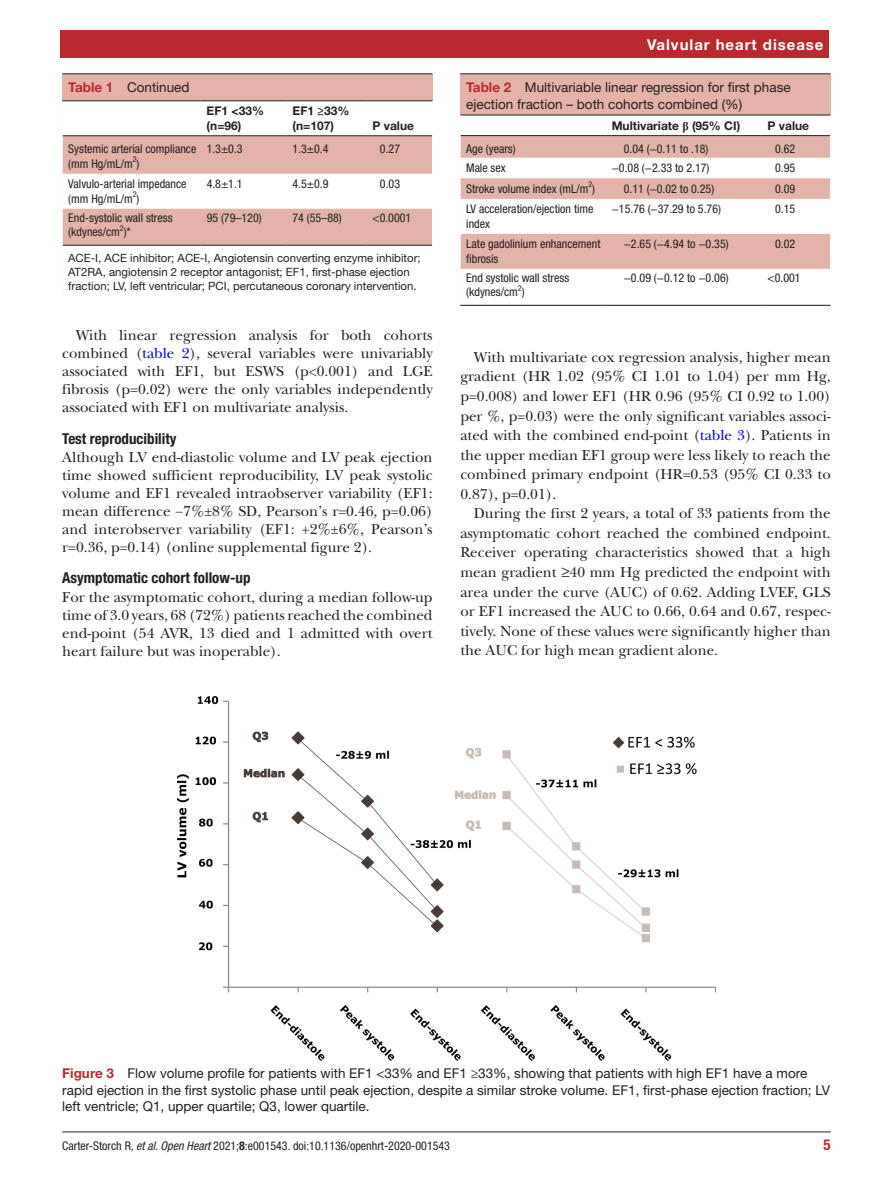
<style>
.page{position:relative;width:893px;height:1191px;background:#fff}
.page>*{position:absolute;margin:0;border:0;box-sizing:border-box;transform-origin:0 0}
.t1{font:15px/19.5px "New Baskerville";color:#231f20;text-align:justify}
.t2{font:700 condensed 15px "Helvetica Neue LT Std";color:#231f20}
.t3{font:700 15px "Helvetica Neue LT Std";letter-spacing:.065em;color:#fff}
.t4{font:700 condensed 15px "Helvetica Neue LT Std";color:#b9292e}
.t5{font:13.5px/16.2px "Helvetica Neue LT Std";color:#231f20}
.t6{font:condensed 12px/14.4px "Helvetica Neue LT Std";color:#231f20}
.t7{font:700 12px/14.4px "Helvetica Neue LT Std";color:#231f20}
.t8{font:11.4px/13.6px "Helvetica Neue LT Std";color:#231f20}
.t9{font:condensed 7.95px "Helvetica Neue LT Std";color:#231f20}
.s1{font-weight:700;color:#b9292e}
.s2{font-size:12px}
.s3{color:#00f}
.s4{font-family:"Times New Roman"}
.s5{font-style:italic}
.s6{font-weight:700}
</style>
<div class="page">
<hr style="left:62px;top:1131px;width:769px;height:1px;background:#231f20">
<div style="left:61px;top:31px;width:768px;height:27px;background:#b9292e"></div>
<div style="left:62px;top:92px;width:370px;height:198px;background:#e2b3a6"></div>
<svg style="left:63px;top:101px;width:369px;height:189px;fill:#fff"></svg>
<hr style="left:62px;top:100px;width:139px;height:1px;background:#231f20">
<hr style="left:62px;top:135px;width:139px;height:1px;background:#231f20">
<hr style="left:201px;top:100px;width:86px;height:1px;background:#231f20">
<hr style="left:201px;top:135px;width:86px;height:1px;background:#231f20">
<hr style="left:287px;top:100px;width:79px;height:1px;background:#231f20">
<hr style="left:287px;top:135px;width:79px;height:1px;background:#231f20">
<hr style="left:366px;top:100px;width:67px;height:1px;background:#231f20">
<hr style="left:366px;top:135px;width:66px;height:1px;background:#231f20">
<hr style="left:62px;top:245px;width:139px;height:1px;background:#231f20">
<hr style="left:201px;top:245px;width:86px;height:1px;background:#231f20">
<hr style="left:287px;top:245px;width:79px;height:1px;background:#231f20">
<hr style="left:366px;top:245px;width:66px;height:1px;background:#231f20">
<hr style="left:62px;top:101px;width:1px;height:35px;background:#fff">
<hr style="left:62px;top:136px;width:1px;height:38px;background:#fff">
<hr style="left:62px;top:174px;width:1px;height:35px;background:#fff">
<hr style="left:62px;top:209px;width:1px;height:36px;background:#fff">
<hr style="left:62px;top:245px;width:1px;height:45px;background:#fff">
<hr style="left:68px;top:289px;width:364px;height:1px;background:#fff">
<div style="left:62px;top:74px;width:370px;height:18px;background:#e2b3a6"></div>
<hr style="left:62px;top:73px;width:370px;height:1px;background:#231f20">
<img style="left:177px;top:696px;width:538px;height:364px">
<div style="left:460px;top:74px;width:370px;height:232px;background:#e2b3a6"></div>
<hr style="left:460px;top:73px;width:370px;height:1px;background:#231f20">
<svg style="left:461px;top:116px;width:369px;height:189px;fill:#fff"></svg>
<hr style="left:460px;top:115px;width:146px;height:1px;background:#231f20">
<hr style="left:460px;top:135px;width:146px;height:1px;background:#231f20">
<hr style="left:606px;top:115px;width:156px;height:1px;background:#231f20">
<hr style="left:606px;top:135px;width:156px;height:1px;background:#231f20">
<hr style="left:762px;top:115px;width:68px;height:1px;background:#231f20">
<hr style="left:762px;top:135px;width:68px;height:1px;background:#231f20">
<hr style="left:460px;top:305px;width:146px;height:1px;background:#231f20">
<hr style="left:606px;top:305px;width:156px;height:1px;background:#231f20">
<hr style="left:762px;top:305px;width:68px;height:1px;background:#231f20">
<svg style="left:460px;top:115px;width:1px;height:84px"></svg>
<hr style="left:460px;top:199px;width:1px;height:35px;background:#fff">
<hr style="left:460px;top:234px;width:1px;height:35px;background:#fff">
<hr style="left:460px;top:269px;width:1px;height:36px;background:#fff">
<p class="t5" style="left:68px;top:79px;width:123px"><span class="s1">Table 1</span> Continued</p>
<p class="t6" style="left:68px;top:142px;width:130px">Systemic arterial compliance (mm Hg/mL/m</p>
<p class="t9" style="left:133px;top:155px;width:8px">2<span class="s2">)</span></p>
<p class="t7" style="left:207px;top:104px;width:59px">EF1 &lt;33% (n=96)</p>
<p class="t7" style="left:293px;top:104px;width:58px">EF1 ≥33% (n=107)</p>
<p class="t7" style="left:372px;top:118px;width:43px">P value</p>
<p class="t6" style="left:207px;top:142px;width:37px">1.3±0.3</p>
<p class="t6" style="left:293px;top:142px;width:37px">1.3±0.4</p>
<p class="t6" style="left:380px;top:142px;width:22px">0.27</p>
<p class="t6" style="left:68px;top:177px;width:120px">Valvulo-arterial impedance (mm Hg/mL/m<sup>2</sup>)</p>
<p class="t6" style="left:207px;top:177px;width:37px">4.8±1.1</p>
<p class="t6" style="left:293px;top:177px;width:37px">4.5±0.9</p>
<p class="t6" style="left:380px;top:177px;width:22px">0.03</p>
<p class="t6" style="left:68px;top:210px;width:106px">End-systolic wall stress (kdynes/cm )*</p>
<p class="t6" style="left:207px;top:210px;width:56px">95 (79–120)</p>
<p class="t6" style="left:293px;top:210px;width:51px">74 (55–88)</p>
<p class="t6" style="left:372px;top:210px;width:40px">&lt;0.0001</p>
<p class="t8" style="left:68px;top:251px;width:354px">ACE-I, ACE inhibitor; ACE-I, Angiotensin converting enzyme inhibitor;<br>AT2RA, angiotensin 2 receptor antagonist; EF1, first-phase ejection fraction; LV, left ventricular; PCI, percutaneous coronary intervention.</p>
<p class="t9" style="left:120px;top:223px;width:5px">2</p>
<p class="t1" style="left:62px;top:327px;width:372px;line-height:18px;text-indent:14px">With linear regression analysis for both cohorts combined (<span class="s3">table 2</span>), several variables were univariably associated with EF1, but ESWS (p&lt;0.001) and LGE fibrosis (p=0.02) were the only variables independently associated with EF1 on multivariate analysis.</p>
<p class="t2" style="left:62px;top:429px;width:116px">Test reproducibility</p>
<p class="t1" style="left:62px;top:448px;width:372px;line-height:18px">Although LV end-diastolic volume and LV peak ejection time showed sufficient reproducibility, LV peak systolic volume and EF1 revealed intraobserver variability (EF1: mean difference −7%±8% SD, Pearson’s r=0.46, p=0.06) and interobserver variability (EF1: +2%±6%, Pearson’s r=0.36, p=0.14) (online supplemental figure 2).</p>
<p class="t2" style="left:62px;top:569px;width:190px">Asymptomatic cohort follow-up</p>
<p class="t1" style="left:62px;top:588px;width:372px;line-height:18px">For the asymptomatic cohort, during a median follow-up time of 3.0 years, 68 (72%) patients reached the combined end-point (54 AVR, 13 died and 1 admitted with overt heart failure but was inoperable).</p>
<p class="t3" style="left:647px;top:35px;width:178px">Valvular heart disease</p>
<p class="t5" style="left:466px;top:79px;width:326px"><span class="s1">Table 2</span> Multivariable linear regression for first phase ejection fraction – both cohorts combined (%)</p>
<p class="t7" style="left:612px;top:118px;width:130px">Multivariate <span class="s4">β</span> (95% CI)</p>
<p class="t7" style="left:768px;top:118px;width:43px">P value</p>
<p class="t6" style="left:466px;top:142px;width:51px">Age (years)</p>
<p class="t6" style="left:624px;top:142px;width:86px">0.04 (−0.11 to .18)</p>
<p class="t6" style="left:775px;top:142px;width:22px">0.62</p>
<p class="t6" style="left:466px;top:161px;width:41px">Male sex</p>
<p class="t6" style="left:612px;top:161px;width:99px">−0.08 (−2.33 to 2.17)</p>
<p class="t6" style="left:775px;top:161px;width:22px">0.95</p>
<p class="t6" style="left:466px;top:181px;width:130px">Stroke volume index (mL/m )</p>
<p class="t9" style="left:588px;top:180px;width:5px">2</p>
<p class="t6" style="left:624px;top:181px;width:92px">0.11 (−0.02 to 0.25)</p>
<p class="t6" style="left:775px;top:181px;width:22px">0.09</p>
<p class="t6" style="left:466px;top:202px;width:129px">LV acceleration/ejection time index</p>
<p class="t6" style="left:612px;top:202px;width:111px">−15.76 (−37.29 to 5.76)</p>
<p class="t6" style="left:775px;top:202px;width:22px">0.15</p>
<p class="t6" style="left:466px;top:237px;width:136px">Late gadolinium enhancement fibrosis</p>
<p class="t6" style="left:624px;top:237px;width:106px">−2.65 (−4.94 to −0.35)</p>
<p class="t6" style="left:775px;top:237px;width:22px">0.02</p>
<p class="t6" style="left:466px;top:270px;width:105px">End systolic wall stress (kdynes/cm</p>
<p class="t6" style="left:624px;top:270px;width:106px">−0.09 (−0.12 to −0.06)</p>
<p class="t6" style="left:768px;top:270px;width:35px">&lt;0.001</p>
<p class="t9" style="left:518px;top:283px;width:8px">2<span class="s2">)</span></p>
<p class="t1" style="left:460px;top:347px;width:372px;text-indent:14px">With multivariate cox regression analysis, higher mean gradient (HR 1.02 (95% CI 1.01 to 1.04) per mm Hg, p=0.008) and lower EF1 (HR 0.96 (95% CI 0.92 to 1.00) per %, p=0.03) were the only significant variables associ&shy;ated with the combined end-point (<span class="s3">table 3</span>). Patients in the upper median EF1 group were less likely to reach the combined primary endpoint (HR=0.53 (95% CI 0.33 to 0.87), p=0.01).</p>
<p class="t1" style="left:460px;top:504px;width:372px;text-indent:14px">During the first 2 years, a total of 33 patients from the asymptomatic cohort reached the combined endpoint.<br>Receiver operating characteristics showed that a high mean gradient ≥40 mm Hg predicted the endpoint with area under the curve (AUC) of 0.62. Adding LVEF, GLS or EF1 increased the AUC to 0.66, 0.64 and 0.67, respec&shy;tively. None of these values were significantly higher than the AUC for high mean gradient alone.</p>
<p class="t5" style="left:62px;top:1065px;width:769px"><span class="s1">Figure 3</span> Flow volume profile for patients with EF1 &lt;33% and EF1 ≥33%, showing that patients with high EF1 have a more rapid ejection in the first systolic phase until peak ejection, despite a similar stroke volume. EF1, first-phase ejection fraction; LV left ventricle; Q1, upper quartile; Q3, lower quartile.</p>
<p class="t6" style="left:62px;top:1138px;width:389px">Carter-Storch R<span class="s5">, et al. Open Heart</span> 2021;<span class="s6">8</span>:e001543. doi:10.1136/openhrt-2020-001543</p>
<p class="t4" style="left:823px;top:1135px;width:9px">5</p>
</div>
